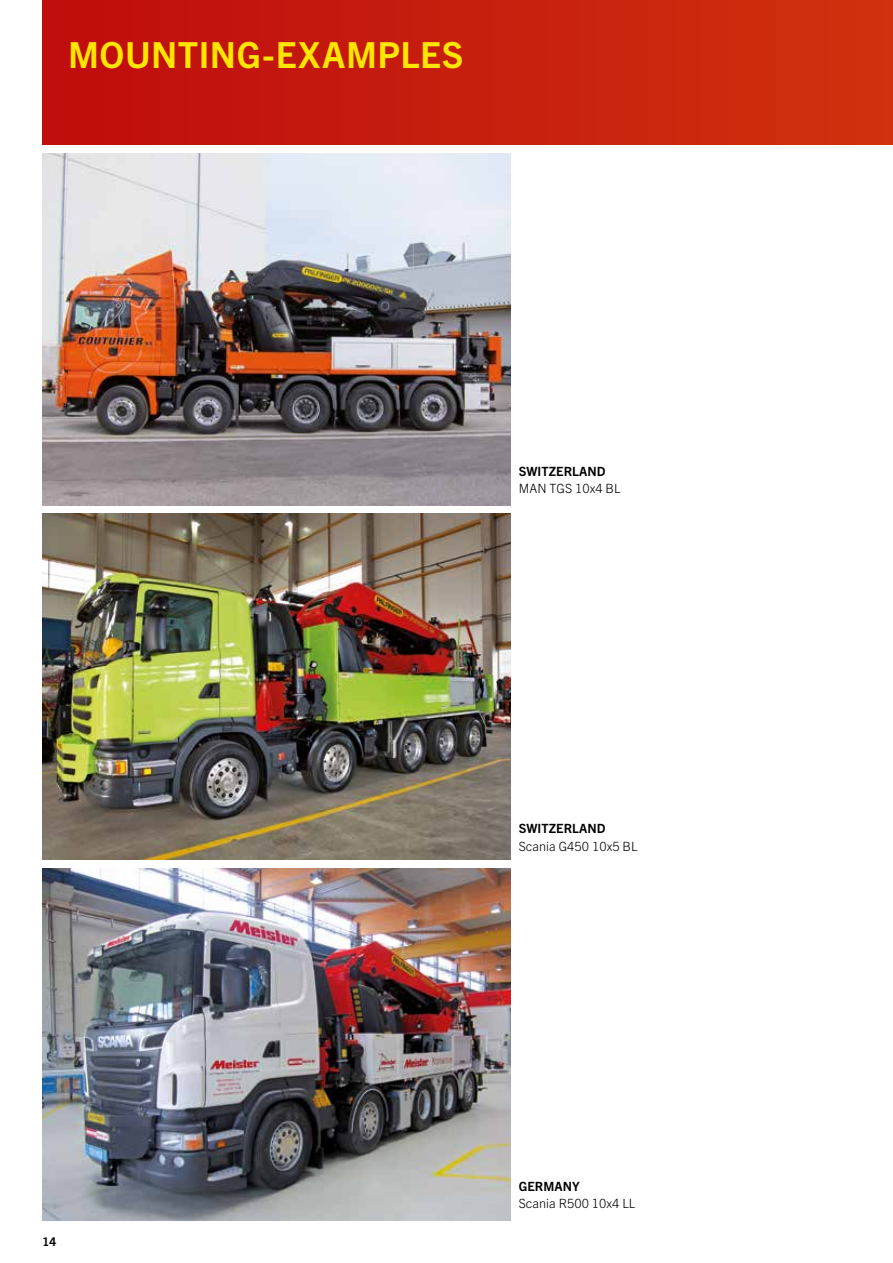
<style>
.page{position:relative;width:893px;height:1263px;background:#fff}
.page>*{position:absolute;margin:0;border:0;box-sizing:border-box;transform-origin:0 0}
.t1{font:700 36px "Trade Gothic Next LT Pro";letter-spacing:.015em;color:#ffe600}
.t2{font:300 12.75px "Trade Gothic Next LT Pro";letter-spacing:.005em;color:#000}
.t3{font:700 12.75px "Trade Gothic Next LT Pro";letter-spacing:.005em;color:#000}
.t4{font:700 12px "Trade Gothic Next LT Pro";color:#000}
</style>
<div class="page">
<img style="left:43px;top:153px;width:467px;height:352px">
<img style="left:43px;top:514px;width:467px;height:346px">
<img style="left:43px;top:868px;width:467px;height:352px">
<div style="left:43px;top:0;width:850px;height:145px;background:linear-gradient(to right,#bf0c0e,#d0310e)"></div>
<h1 class="t1" style="left:68px;top:30px;width:397px">MOUNTING-EXAMPLES</h1>
<p class="t4" style="left:43px;top:1233px;width:16px">14</p>
<p class="t3" style="left:519px;top:463px;width:88px">SWITZERLAND</p>
<p class="t2" style="left:519px;top:480px;width:103px">MAN TGS 10x4 BL</p>
<p class="t3" style="left:519px;top:820px;width:88px">SWITZERLAND</p>
<p class="t2" style="left:519px;top:837px;width:120px">Scania G450 10x5 BL</p>
<p class="t3" style="left:519px;top:1177px;width:62px">GERMANY</p>
<p class="t2" style="left:519px;top:1194px;width:118px">Scania R500 10x4 LL</p>
</div>
